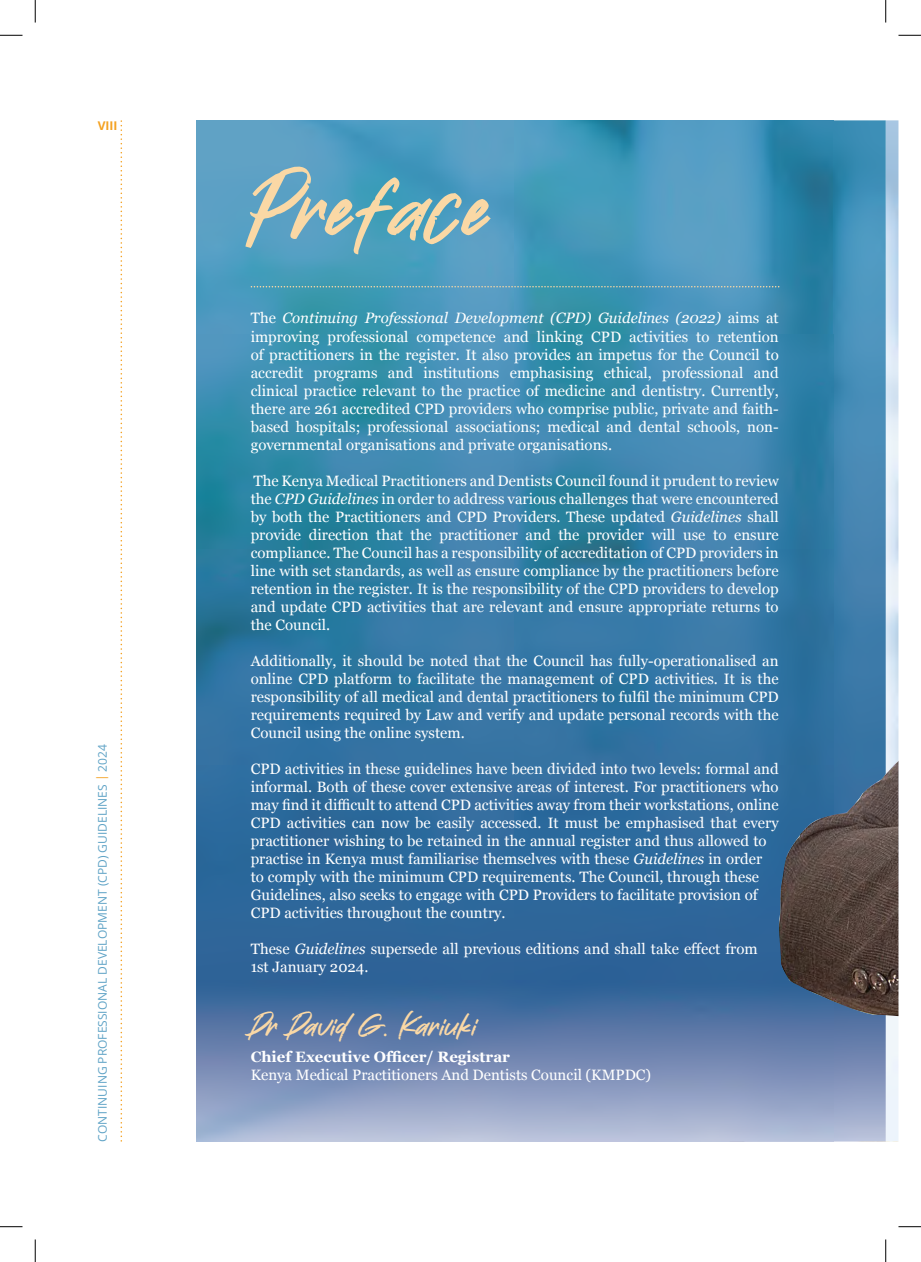
<style>
.page{position:relative;width:921px;height:1262px;background:#fff}
.page>*{position:absolute;margin:0;border:0;box-sizing:border-box;transform-origin:0 0}
.t1{font:108px "No Debate";color:#fad8a5}
.t2{font:36px "No Debate";color:#fad8a5}
.t3{font:15px/18px "Georgia";color:#fff;text-align:justify}
.t4{font:700 15px "Georgia";color:#fff}
.t5{font:12px "Open Sans";color:#5fa3c6}
.t6{font:700 12px "Open Sans";color:#f4a120}
.s1{color:#f4a120}
.s2{font-style:italic}
</style>
<div class="page">
<svg style="left:121px;top:120px;width:1px;height:1021px"></svg>
<img style="left:196px;top:120px;width:690px;height:1021px">
<svg style="left:251px;top:286px;width:528px;height:1px"></svg>
<img style="left:730px;top:760px;width:168px;height:381px">
<svg style="left:0;top:35px;width:22px;height:1px"></svg>
<svg style="left:898px;top:35px;width:23px;height:1px"></svg>
<svg style="left:0;top:1226px;width:22px;height:1px"></svg>
<svg style="left:898px;top:1226px;width:23px;height:1px"></svg>
<svg style="left:35px;top:0;width:1px;height:23px"></svg>
<svg style="left:35px;top:1239px;width:1px;height:22px"></svg>
<svg style="left:885px;top:0;width:1px;height:23px"></svg>
<svg style="left:885px;top:1239px;width:1px;height:22px"></svg>
<p class="t6" style="left:98px;top:117px;width:21px">VIII</p>
<p class="t5" style="left:94px;top:1141px;width:399px;rotate:-90deg">CONTINUING PROFESSIONAL DEVELOPMENT (CPD) GUIDELINES <span class="s1">|</span> 2024</p>
<h1 class="t1" style="left:251px;top:159px;width:244px">Preface</h1>
<p class="t3" style="left:251px;top:308px;width:530px">The <span class="s2">Continuing Professional Development (CPD) Guidelines (2022)</span> aims at improving professional competence and linking CPD activities to retention of practitioners in the register. It also provides an impetus for the Council to accredit programs and institutions emphasising ethical, professional and clinical practice relevant to the practice of medicine and dentistry. Currently, there are 261 accredited CPD providers who comprise public, private and faith&shy;based hospitals; professional associations; medical and dental schools, non&shy;governmental organisations and private organisations.</p>
<p class="t3" style="left:251px;top:470px;width:529px">The Kenya Medical Practitioners and Dentists Council found it prudent to review the <span class="s2">CPD Guidelines</span> in order to address various challenges that were encountered by both the Practitioners and CPD Providers. These updated <span class="s2">Guidelines</span> shall provide direction that the practitioner and the provider will use to ensure compliance. The Council has a responsibility of accreditation of CPD providers in line with set standards, as well as ensure compliance by the practitioners before retention in the register. It is the responsibility of the CPD providers to develop and update CPD activities that are relevant and ensure appropriate returns to the Council.</p>
<p class="t3" style="left:251px;top:650px;width:529px">Additionally, it should be noted that the Council has fully-operationalised an online CPD platform to facilitate the management of CPD activities. It is the responsibility of all medical and dental practitioners to fulfil the minimum CPD requirements required by Law and verify and update personal records with the Council using the online system.</p>
<p class="t3" style="left:251px;top:758px;width:529px;text-align:left">CPD activities in these guidelines have been divided into two levels: formal and informal. Both of these cover extensive areas of interest. For practitioners who may find it difficult to attend CPD activities away from their workstations, online CPD activities can now be easily accessed. It must be emphasised that every practitioner wishing to be retained in the annual register and thus allowed to practise in Kenya must familiarise themselves with these <span class="s2">Guidelines</span> in order to comply with the minimum CPD requirements. The Council, through these Guidelines, also seeks to engage with CPD Providers to facilitate provision of CPD activities throughout the country.</p>
<p class="t3" style="left:251px;top:938px;width:509px">These <span class="s2">Guidelines</span> supersede all previous editions and shall take effect from<br>1st January 2024.</p>
<h2 class="t2" style="left:251px;top:1008px;width:228px">Dr David G. Kariuki</h2>
<p class="t4" style="left:251px;top:1045px;width:261px">Chief Executive Offi cer/ Registrar</p>
<p class="t3" style="left:251px;top:1064px;width:402px">Kenya Medical Practitioners And Dentists Council (KMPDC)</p>
</div>
